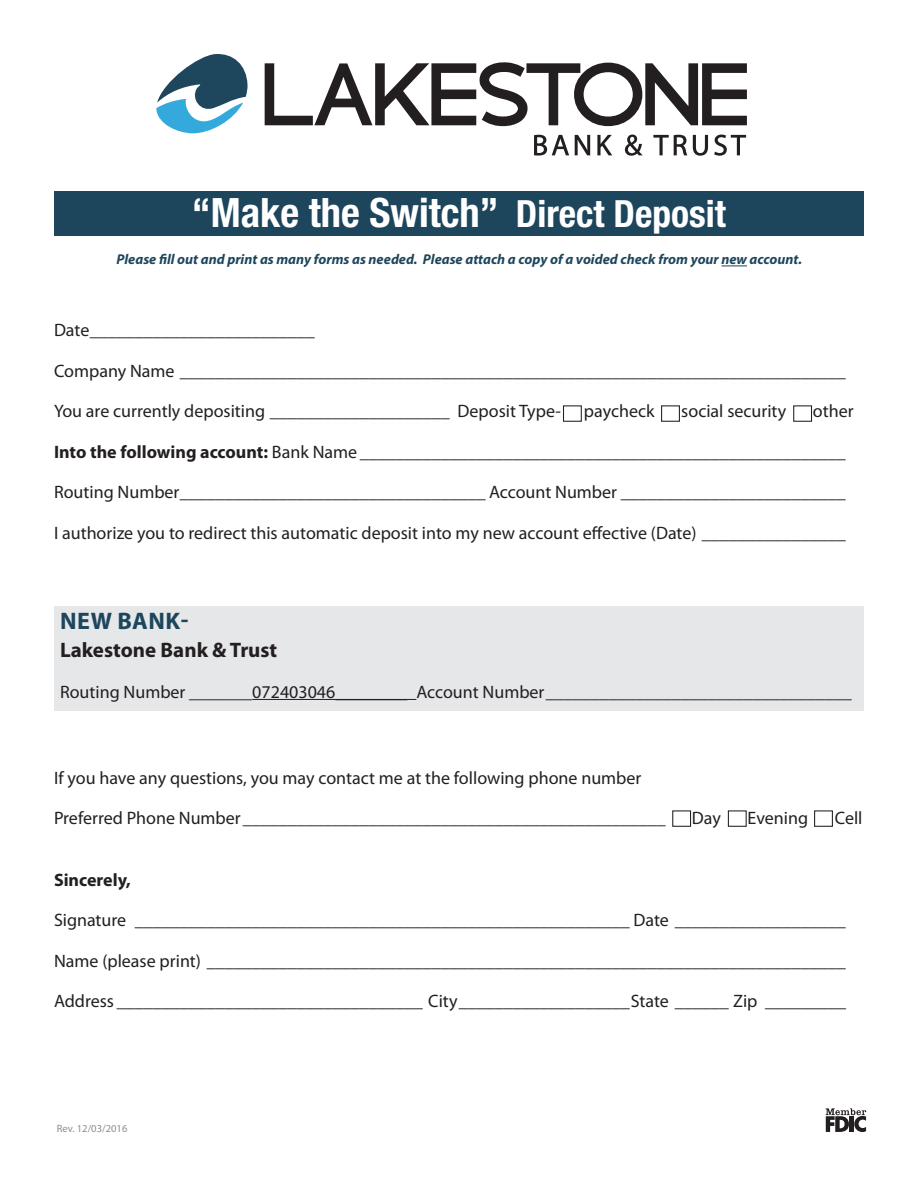
<style>
.page{position:relative;width:918px;height:1188px;background:#fff}
.page>*{position:absolute;margin:0;border:0;box-sizing:border-box;transform-origin:0 0}
.t1{font:700 condensed 40.5px "Helvetica Neue LT Std";color:#fff}
.t2{font:700 24px "Myriad Pro";letter-spacing:.02em;color:#1d465d}
.t3{font:700 21px "Myriad Pro";color:#231f20}
.t4{font:18px "Myriad Pro";color:#231f20}
.t5{font:700 18px "Myriad Pro";color:#231f20}
.t6{font:italic 700 14.25px "Myriad Pro";color:#1d465d}
.t7{font:10.5px "Myriad Pro";color:#8b8d90}
.s1{font-size:37.5px}
.s2{font-weight:700}
</style>
<div class="page">
<svg style="left:826px;top:1108px;width:40px;height:24px"></svg>
<div style="left:849px;top:1116px;width:5px;height:16px;background:#231f20"></div>
<div style="left:563px;top:405px;width:19px;height:17px;border:1px solid #231f20"></div>
<div style="left:661px;top:405px;width:19px;height:17px;border:1px solid #231f20"></div>
<div style="left:793px;top:405px;width:19px;height:17px;border:1px solid #231f20"></div>
<div style="left:54px;top:607px;width:810px;height:104px;background:#e6e7e9"></div>
<hr style="left:252px;top:699px;width:164px;height:1px;background:#231f20">
<div style="left:672px;top:810px;width:19px;height:17px;border:1px solid #231f20"></div>
<div style="left:728px;top:810px;width:19px;height:17px;border:1px solid #231f20"></div>
<div style="left:814px;top:810px;width:19px;height:17px;border:1px solid #231f20"></div>
<div style="left:54px;top:191px;width:810px;height:45px;background:#1d465d"></div>
<svg style="left:156px;top:54px;width:92px;height:80px"></svg>
<svg style="left:265px;top:62px;width:482px;height:64px"></svg>
<svg style="left:534px;top:135px;width:35px;height:21px"></svg>
<svg style="left:575px;top:135px;width:15px;height:20px"></svg>
<svg style="left:597px;top:135px;width:15px;height:20px"></svg>
<svg style="left:625px;top:135px;width:18px;height:21px"></svg>
<svg style="left:653px;top:135px;width:34px;height:20px"></svg>
<svg style="left:693px;top:135px;width:15px;height:21px"></svg>
<svg style="left:714px;top:135px;width:32px;height:21px"></svg>
<svg style="left:722px;top:266px;width:25px;height:1px"></svg>
<p class="t1" style="left:192px;top:188px;width:536px">“Make the Switch” <span class="s1">Direct Deposit</span></p>
<p class="t6" style="left:117px;top:250px;width:687px">Please fill out and print as many forms as needed. Please attach a copy of a voided check from your new account.</p>
<p class="t4" style="left:54px;top:319px;width:262px">Date_________________________</p>
<p class="t4" style="left:54px;top:360px;width:793px">Company Name __________________________________________________________________________</p>
<p class="t4" style="left:54px;top:400px;width:509px">You are currently depositing ____________________ Deposit Type-</p>
<p class="t4" style="left:584px;top:400px;width:72px">paycheck</p>
<p class="t4" style="left:681px;top:400px;width:106px">social security</p>
<p class="t4" style="left:813px;top:400px;width:42px">other</p>
<p class="t4" style="left:54px;top:441px;width:793px"><span class="s2">Into the following account:</span> Bank Name ______________________________________________________</p>
<p class="t4" style="left:54px;top:481px;width:793px">Routing Number__________________________________ Account Number _________________________</p>
<p class="t4" style="left:54px;top:522px;width:793px">I authorize you to redirect this automatic deposit into my new account effective (Date) ________________</p>
<p class="t2" style="left:60px;top:605px;width:130px">NEW BANK-</p>
<p class="t3" style="left:60px;top:636px;width:219px">Lakestone Bank &amp; Trust</p>
<p class="t4" style="left:60px;top:681px;width:793px">Routing Number _______072403046________ Account Number__________________________________</p>
<p class="t4" style="left:54px;top:767px;width:589px">If you have any questions, you may contact me at the following phone number</p>
<p class="t4" style="left:54px;top:807px;width:613px">Preferred Phone Number_______________________________________________</p>
<p class="t4" style="left:692px;top:807px;width:30px">Day</p>
<p class="t4" style="left:748px;top:807px;width:62px">Evening</p>
<p class="t4" style="left:835px;top:807px;width:29px">Cell</p>
<p class="t5" style="left:54px;top:868px;width:79px">Sincerely,</p>
<p class="t4" style="left:54px;top:909px;width:793px">Signature _______________________________________________________ Date ___________________</p>
<p class="t4" style="left:54px;top:950px;width:793px">Name (please print) _______________________________________________________________________</p>
<p class="t4" style="left:54px;top:990px;width:794px">Address __________________________________ City___________________State ______ Zip _________</p>
<p class="t7" style="left:57px;top:1122px;width:72px">Rev. 12/03/2016</p>
</div>
